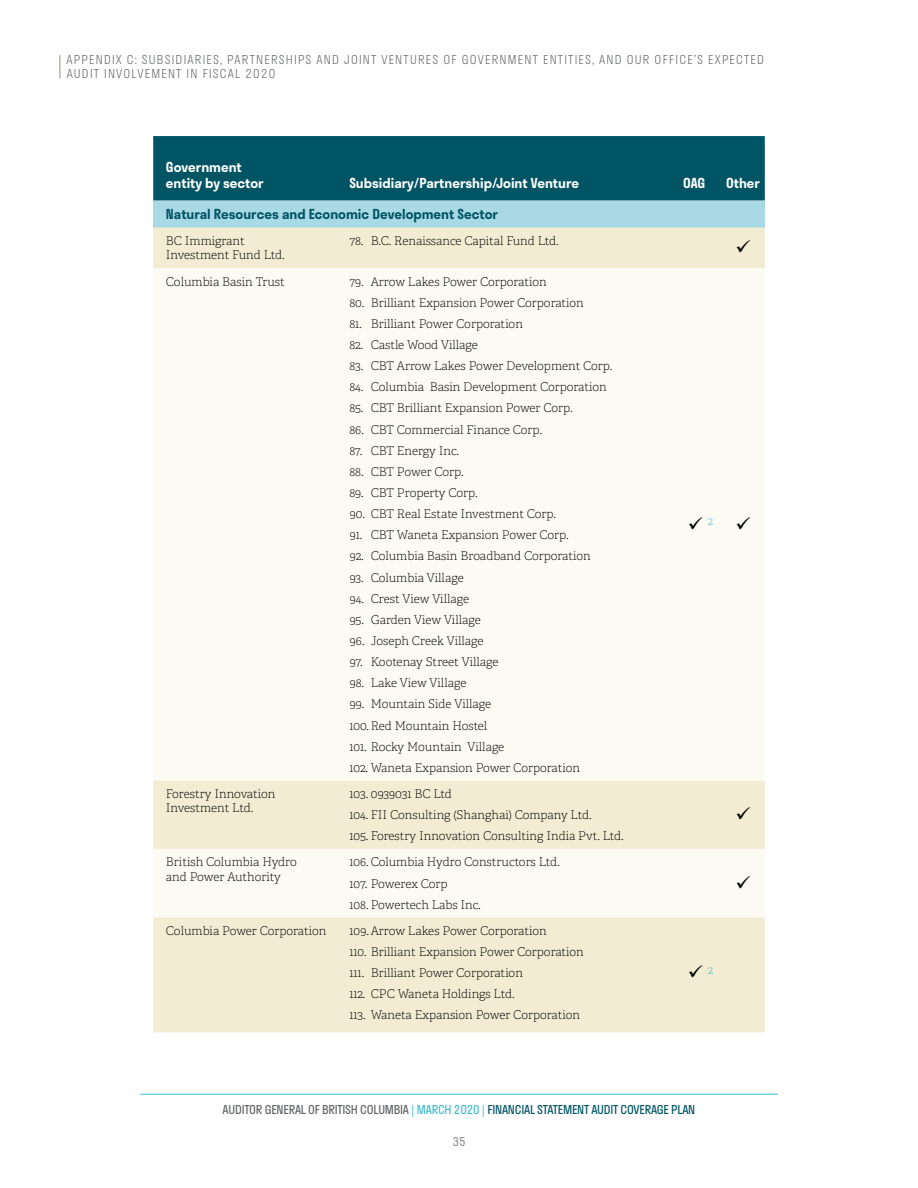
<style>
.page{position:relative;width:918px;height:1188px;background:#fff}
.page>*{position:absolute;margin:0;border:0;box-sizing:border-box;transform-origin:0 0}
.t1{font:600 13.5px/16.2px "Stratos";color:#fff}
.t2{font:600 13.5px "Stratos";color:#005464}
.t3{font:12px/21.1px "Adelle PE Th";color:#000}
.t4{font:300 12px "Stratos";letter-spacing:.1em;color:#636466}
.t5{font:12px "Stratos";letter-spacing:-.02em;color:#005464}
.t6{font:12px "Stratos";color:#939598}
.t7{font:11.4px "Adelle PE Th";color:#43bcd0}
.s1{color:#000}
.s2{color:#636466}
.s3{color:#43bcd0}
</style>
<div class="page">
<hr style="left:140px;top:1094px;width:638px;height:1px;background:#43bcd0">
<div style="left:153px;top:136px;width:612px;height:65px;background:#005464"></div>
<div style="left:153px;top:201px;width:612px;height:27px;background:#a8d9e4"></div>
<div style="left:153px;top:228px;width:612px;height:804px;background:#f1ecd2"></div>
<svg style="left:153px;top:268px;width:612px;height:649px;fill:#fbfaf3"></svg>
<svg style="left:60px;top:55px;width:1px;height:23px"></svg>
<svg style="left:737px;top:240px;width:13px;height:13px"></svg>
<svg style="left:737px;top:807px;width:13px;height:13px"></svg>
<svg style="left:737px;top:875px;width:13px;height:13px"></svg>
<p class="t4" style="left:67px;top:50px;width:30px">APPENDI</p>
<p class="t4" style="left:116px;top:50px;width:55px">X C: SU BSIDI</p>
<p class="t4" style="left:188px;top:50px;width:14px">ARIES</p>
<p class="t4" style="left:220px;top:50px;width:30px">, PARTNERSHI</p>
<p class="t4" style="left:298px;top:50px;width:61px">PS AND JOINT</p>
<p class="t4" style="left:381px;top:50px;width:16px">VENTURES</p>
<p class="t4" style="left:443px;top:50px;width:50px">OF GOVERN</p>
<p class="t4" style="left:508px;top:50px;width:18px">MENT</p>
<p class="t4" style="left:543px;top:50px;width:7px">ENTITIES</p>
<p class="t4" style="left:592px;top:50px;width:43px">, AND OUR</p>
<p class="t4" style="left:655px;top:50px;width:8px">OFFICE</p>
<p class="t4" style="left:694px;top:50px;width:44px">’S EXPECTED</p>
<p class="t4" style="left:67px;top:64px;width:15px">AUDIT</p>
<p class="t4" style="left:104px;top:64px;width:65px">INVOLVEMENT</p>
<p class="t4" style="left:187px;top:64px;width:23px">IN FISC</p>
<p class="t4" style="left:228px;top:64px;width:49px">AL 2020</p>
<p class="t1" style="left:166px;top:158px;width:99px">Government entity by sector</p>
<p class="t1" style="left:349px;top:174px;width:231px">Subsidiary/Partnership/Joint Venture</p>
<p class="t1" style="left:683px;top:174px;width:24px">OAG</p>
<p class="t1" style="left:726px;top:174px;width:35px">Other</p>
<p class="t2" style="left:166px;top:203px;width:334px">Natural Resources and Economic Development Sector</p>
<p class="t3" style="left:166px;top:233px;width:120px;line-height:14.4px">BC Immigrant<br>Investment Fund Ltd.</p>
<p class="t3" style="left:349px;top:230px;width:211px">78. B.C. Renaissance Capital Fund Ltd.</p>
<p class="t3" style="left:166px;top:270px;width:120px">Columbia Basin Trust</p>
<p class="t3" style="left:349px;top:270px;width:199px">79. Arrow Lakes Power Corporation</p>
<p class="t3" style="left:349px;top:292px;width:236px">80. Brilliant Expansion Power Corporation</p>
<p class="t3" style="left:349px;top:313px;width:175px">81. Brilliant Power Corporation</p>
<p class="t3" style="left:349px;top:334px;width:130px">82. Castle Wood Village</p>
<p class="t3" style="left:349px;top:355px;width:264px">83. CBT Arrow Lakes Power Development Corp.</p>
<p class="t3" style="left:349px;top:376px;width:259px">84. Columbia Basin Development Corporation</p>
<p class="t3" style="left:349px;top:397px;width:225px">85. CBT Brilliant Expansion Power Corp.</p>
<p class="t3" style="left:349px;top:418px;width:194px">86. CBT Commercial Finance Corp.</p>
<p class="t3" style="left:349px;top:440px;width:111px">87. CBT Energy Inc.</p>
<p class="t3" style="left:349px;top:461px;width:116px">88. CBT Power Corp.</p>
<p class="t3" style="left:349px;top:482px;width:130px">89. CBT Property Corp.</p>
<p class="t3" style="left:349px;top:503px;width:208px">90. CBT Real Estate Investment Corp.</p>
<p class="t3" style="left:349px;top:524px;width:221px">91. CBT Waneta Expansion Power Corp.</p>
<p class="t3" style="left:349px;top:545px;width:243px">92. Columbia Basin Broadband Corporation</p>
<p class="t3" style="left:349px;top:566px;width:116px">93. Columbia Village</p>
<p class="t3" style="left:349px;top:588px;width:121px">94. Crest View Village</p>
<p class="t3" style="left:349px;top:609px;width:133px">95. Garden View Village</p>
<p class="t3" style="left:349px;top:630px;width:136px">96. Joseph Creek Village</p>
<p class="t3" style="left:349px;top:651px;width:151px">97. Kootenay Street Village</p>
<p class="t3" style="left:349px;top:672px;width:118px">98. Lake View Village</p>
<p class="t3" style="left:349px;top:693px;width:232px">99. Mountain Side Village<br>100.Red Mountain Hostel<br>101. Rocky Mountain Village<br>102. Waneta Expansion Power Corporation</p>
<p class="t7" style="left:688px;top:513px;width:65px"><span class="s1">✓</span>2 <span class="s1">✓</span></p>
<p class="t3" style="left:166px;top:786px;width:111px;line-height:14.4px">Forestry Innovation<br>Investment Ltd.</p>
<p class="t3" style="left:349px;top:783px;width:276px">103. 0939031 BC Ltd<br>104. FII Consulting (Shanghai) Company Ltd.<br>105. Forestry Innovation Consulting India Pvt. Ltd.</p>
<p class="t3" style="left:166px;top:855px;width:132px;line-height:14.4px">British Columbia Hydro and Power Authority</p>
<p class="t3" style="left:349px;top:851px;width:212px">106. Columbia Hydro Constructors Ltd.<br>107. Powerex Corp<br>108. Powertech Labs Inc.</p>
<p class="t3" style="left:166px;top:920px;width:162px">Columbia Power Corporation</p>
<p class="t3" style="left:349px;top:920px;width:236px">109.Arrow Lakes Power Corporation<br>110. Brilliant Expansion Power Corporation 111. Brilliant Power Corporation<br>112. CPC Waneta Holdings Ltd.<br>113. Waneta Expansion Power Corporation</p>
<p class="t7" style="left:688px;top:962px;width:27px"><span class="s1">✓</span> 2</p>
<p class="t5" style="left:223px;top:1100px;width:474px"><span class="s2">AUDITOR GENERAL OF BRITISH COLUMBIA</span> <span class="s3">| MARCH 2020 |</span> FINANCIAL STATEMENT AUDIT COVERAGE PLAN</p>
<p class="t6" style="left:452px;top:1132px;width:15px">35</p>
</div>
